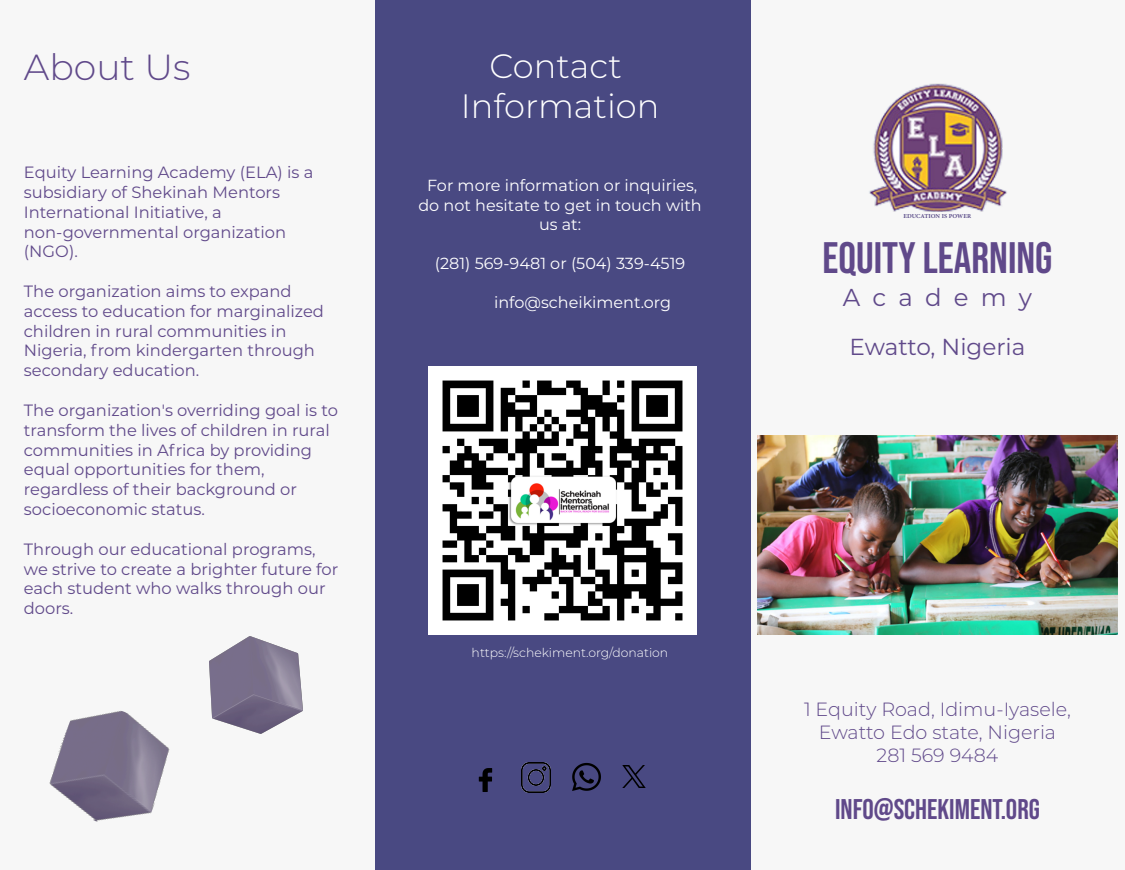
<style>
.page{position:relative;width:1125px;height:870px;background:#fff}
.page>*{position:absolute;margin:0;border:0;box-sizing:border-box;transform-origin:0 0}
.t1{font:44px "Bebas Neue";color:#60498a}
.t2{font:300 36.25px "Montserrat";color:#60498a}
.t3{font:300 33.75px/40.5px "Montserrat";color:#fff;text-align:center}
.t4{font:28.5px "Bebas Neue";color:#60498a}
.t5{font:24.5px "Montserrat";letter-spacing:.5em;color:#60498a}
.t6{font:23.12px "Montserrat";color:#60498a}
.t7{font:300 19.12px/22.9px "Montserrat";color:#60498a;text-align:center}
.t8{font:16.38px/19.8px "Montserrat";color:#60498a}
.t9{font:16px/19.4px "Montserrat";color:#fff;text-align:center}
.t10{font:300 12.38px "Montserrat";color:#fff}
.t11{font:700 8.38px "Adobe Arabic";color:#584a87}
</style>
<div class="page">
<div style="left:750px;top:0;width:375px;height:869px;background:#f7f7f7"></div>
<div style="left:375px;top:0;width:375px;height:869px;background:#494982"></div>
<div style="left:0;top:0;width:375px;height:869px;background:#f7f7f7"></div>
<img style="left:758px;top:435px;width:359px;height:199px">
<img style="left:209px;top:636px;width:93px;height:97px">
<img style="left:49px;top:710px;width:121px;height:112px">
<img style="left:869px;top:83px;width:138px;height:129px">
<img style="left:429px;top:366px;width:267px;height:268px">
<img style="left:478px;top:768px;width:15px;height:24px">
<img style="left:521px;top:762px;width:30px;height:29px">
<img style="left:572px;top:763px;width:29px;height:28px">
<img style="left:623px;top:765px;width:22px;height:22px">
<h2 class="t2" style="left:24px;top:42px;width:168px">About Us</h2>
<p class="t8" style="left:24px;top:162px;width:291px">Equity Learning Academy (ELA) is a subsidiary of Shekinah Mentors<br>International Initiative, a non-governmental organization (NGO).</p>
<p class="t8" style="left:24px;top:280px;width:302px">The organization aims to expand access to education for marginalized children in rural communities in<br>Nigeria, from kindergarten through secondary education.</p>
<p class="t8" style="left:24px;top:399px;width:316px">The organization's overriding goal is to transform the lives of children in rural communities in Africa by providing equal opportunities for them, regardless of their background or socioeconomic status.</p>
<p class="t8" style="left:24px;top:538px;width:316px">Through our educational programs, we strive to create a brighter future for each student who walks through our doors.</p>
<h3 class="t3" style="left:461px;top:44px;width:200px">Contact<br>Information</h3>
<p class="t9" style="left:418px;top:175px;width:285px">For more information or inquiries, do not hesitate to get in touch with us at:</p>
<p class="t9" style="left:435px;top:253px;width:252px">(281) 569-9481 or (504) 339-4519</p>
<p class="t9" style="left:494px;top:292px;width:179px">info@scheikiment.org</p>
<p class="t10" style="left:472px;top:643px;width:198px">https://schekiment.org/donation</p>
<p class="t11" style="left:903px;top:210px;width:69px">EDUCATION IS POWER</p>
<h1 class="t1" style="left:823px;top:232px;width:231px">EQUITY LEARNING</h1>
<h3 class="t5" style="left:843px;top:280px;width:191px">Academy</h3>
<h3 class="t6" style="left:850px;top:330px;width:177px">Ewatto, Nigeria</h3>
<p class="t7" style="left:804px;top:696px;width:269px">1 Equity Road, Idimu-Iyasele,<br>Ewatto Edo state, Nigeria<br>281 569 9484</p>
<h3 class="t4" style="left:835px;top:792px;width:206px">INFO@SCHEKIMENT.ORG</h3>
</div>
